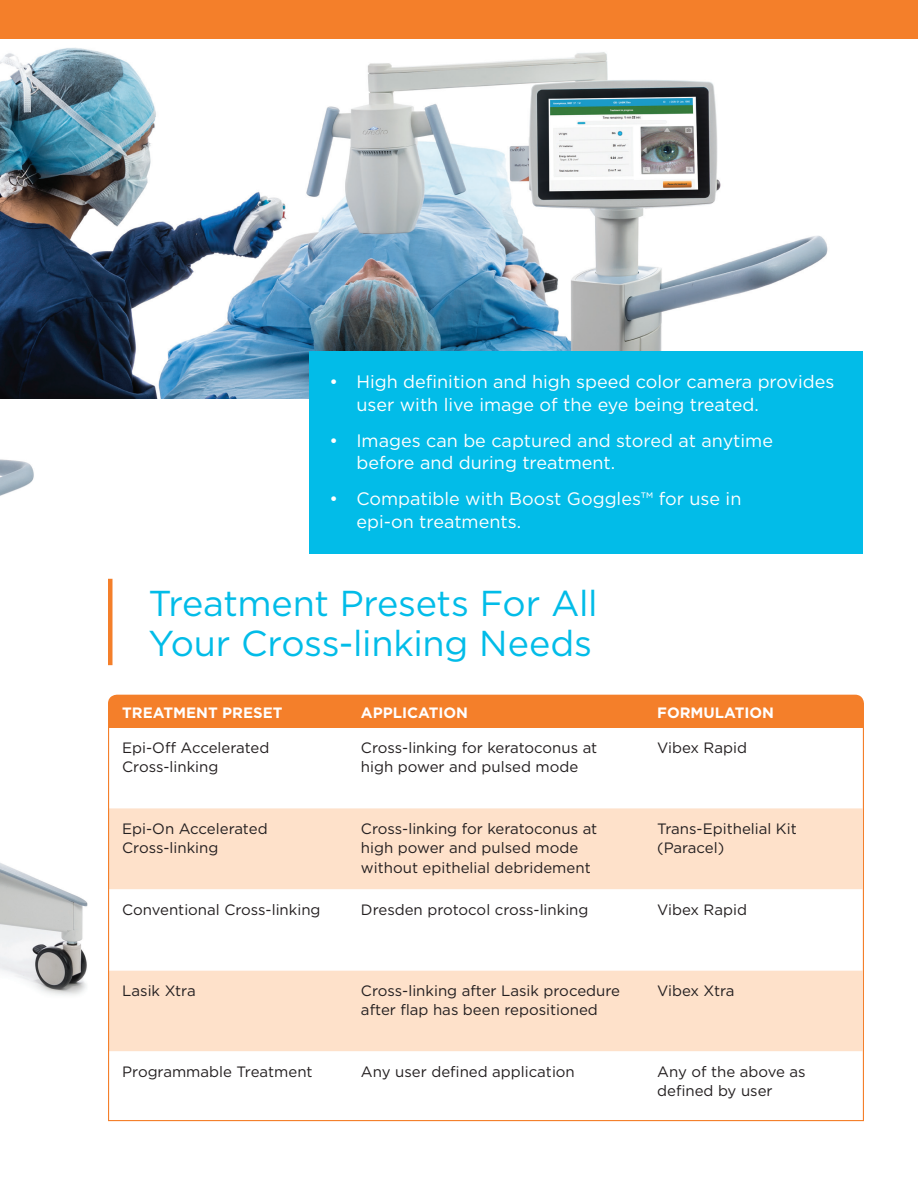
<style>
.page{position:relative;width:918px;height:1188px;background:#fff}
.page>*{position:absolute;margin:0;border:0;box-sizing:border-box;transform-origin:0 0}
.Sub_Heading_Blue{font:36px/40.5px "Gotham";letter-spacing:-.01em;color:#02bce8}
.t1{font:18px/22.5px "Gotham";color:#fff}
.t2{font:15px/19.5px "Gotham";color:#231f20}
.t3{font:700 15px "Gotham";color:#fff}
.t4{font:15px "Gotham";letter-spacing:-.02em;color:#231f20}
</style>
<div class="page">
<img style="left:0;top:398px;width:122px;height:598px">
<div style="left:0;top:0;width:918px;height:38px;background:#f47f2a"></div>
<div style="left:108px;top:695px;width:756px;height:22px;background:#f47f2a;border-radius:9px"></div>
<div style="left:108px;top:706px;width:756px;height:21px;background:#f47f2a"></div>
<div style="left:110px;top:808px;width:752px;height:81px;background:#fee1ca"></div>
<svg style="left:109px;top:889px;width:753px;height:233px"></svg>
<img style="left:0;top:48px;width:828px;height:350px">
<div style="left:309px;top:351px;width:553px;height:203px;background:#02bce8"></div>
<hr style="left:108px;top:579px;width:4px;height:86px;background:#f47f2a">
<p class="t1" style="left:356px;top:370px;width:480px;text-indent:-27px">• High definition and high speed color camera provides user with live image of the eye being treated.</p>
<p class="t1" style="left:356px;top:429px;width:418px;text-indent:-27px">• Images can be captured and stored at anytime before and during treatment.</p>
<p class="t1" style="left:356px;top:487px;width:387px;text-indent:-27px">• Compatible with Boost Goggles™ for use in epi-on treatments.</p>
<p class="Sub_Heading_Blue" style="left:148px;top:582px;width:451px">Treatment Presets For All<br>Your Cross-linking Needs</p>
<p class="t3" style="left:122px;top:703px;width:162px">TREATMENT PRESET</p>
<p class="t3" style="left:361px;top:703px;width:109px">APPLICATION</p>
<p class="t3" style="left:657px;top:703px;width:118px">FORMULATION</p>
<p class="t2" style="left:122px;top:738px;width:149px">Epi-Off Accelerated<br>Cross-linking</p>
<p class="t2" style="left:361px;top:738px;width:238px">Cross-linking for keratoconus at high power and pulsed mode</p>
<p class="t2" style="left:657px;top:738px;width:91px">Vibex Rapid</p>
<p class="t2" style="left:122px;top:819px;width:147px">Epi-On Accelerated<br>Cross-linking</p>
<p class="t2" style="left:361px;top:819px;width:238px">Cross-linking for keratoconus at high power and pulsed mode without epithelial debridement</p>
<p class="t2" style="left:657px;top:819px;width:141px">Trans-Epithelial Kit</p>
<p class="t2" style="left:657px;top:838px;width:69px">(Paracel)</p>
<p class="t2" style="left:122px;top:900px;width:200px">Conventional Cross-linking</p>
<p class="t2" style="left:361px;top:900px;width:229px">Dresden protocol cross-linking</p>
<p class="t2" style="left:657px;top:900px;width:91px">Vibex Rapid</p>
<p class="t2" style="left:122px;top:981px;width:75px">Lasik Xtra</p>
<p class="t2" style="left:361px;top:981px;width:261px">Cross-linking after Lasik procedure after flap has been repositioned</p>
<p class="t4" style="left:657px;top:981px;width:79px">Vibex Xtra</p>
<p class="t2" style="left:122px;top:1062px;width:192px">Programmable Treatment</p>
<p class="t2" style="left:361px;top:1062px;width:215px">Any user defined application</p>
<p class="t2" style="left:657px;top:1062px;width:150px">Any of the above as defined by user</p>
</div>
